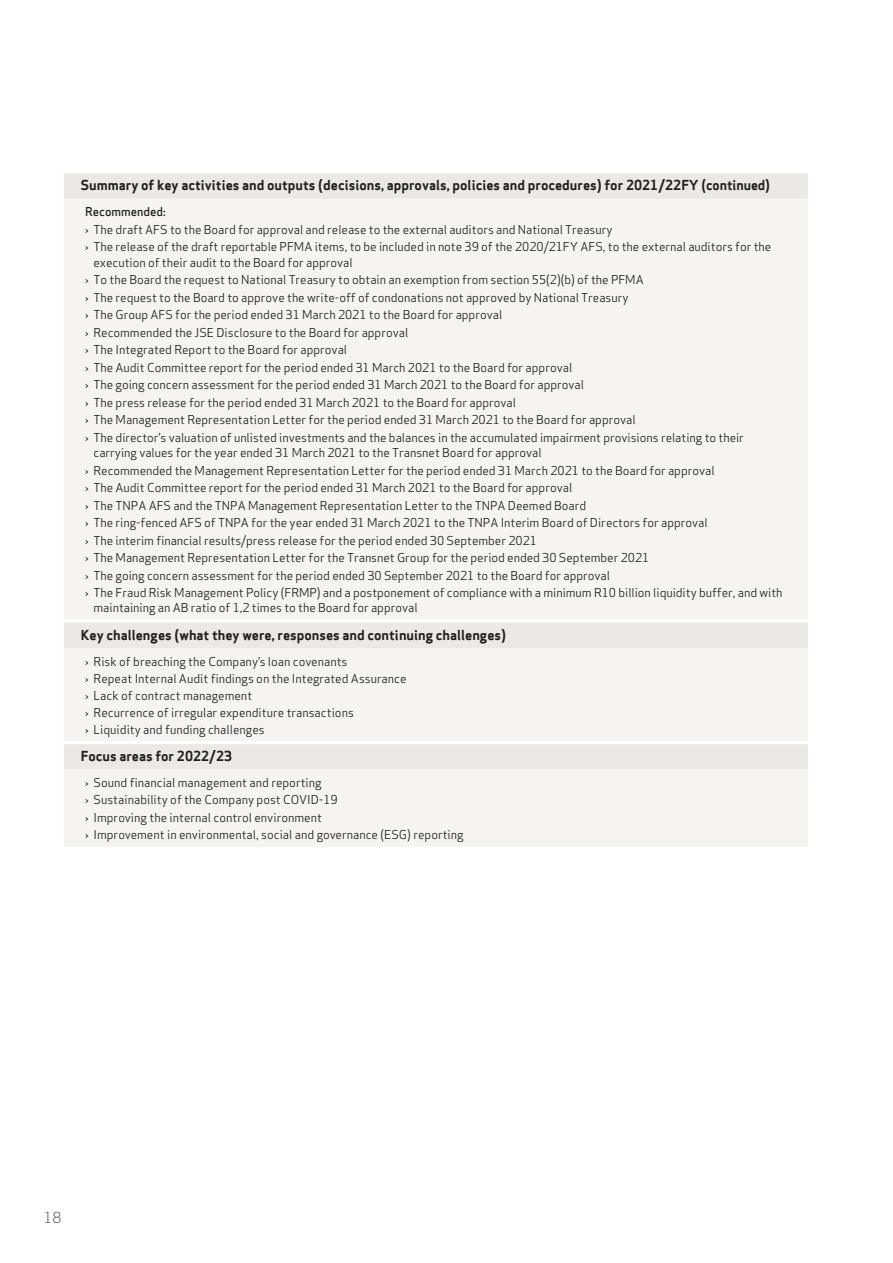
<style>
.page{position:relative;width:893px;height:1263px;background:#fff}
.page>*{position:absolute;margin:0;border:0;box-sizing:border-box;transform-origin:0 0}
.t1{font:15px "Apex Sans";color:#76787b}
.Table_subhead{font:700 13.5px "Apex Sans";color:#231f20}
.t2{font:12px/15.3px "Apex Sans";letter-spacing:-.005em;color:#231f20}
._2021___body_copy{font:500 12px "Apex Sans";color:#231f20}
</style>
<div class="page">
<div style="left:64px;top:173px;width:744px;height:26px;background:#ebe9e5"></div>
<svg style="left:64px;top:199px;width:744px;height:648px;fill:#f5f4f2"></svg>
<hr style="left:64px;top:619px;width:372px;height:3px;background:#fff">
<hr style="left:436px;top:619px;width:186px;height:3px;background:#fff">
<hr style="left:622px;top:619px;width:186px;height:3px;background:#fff">
<hr style="left:64px;top:741px;width:372px;height:3px;background:#fff">
<hr style="left:436px;top:741px;width:186px;height:3px;background:#fff">
<hr style="left:622px;top:741px;width:186px;height:3px;background:#fff">
<p class="Table_subhead" style="left:81px;top:176px;width:691px">Summary of key activities and outputs (decisions, approvals, policies and procedures) for 2021/22FY (continued)</p>
<p class="_2021___body_copy" style="left:85px;top:201px;width:82px">Recommended:</p>
<p class="t2" style="left:85px;top:221px;width:529px">› The draft AFS to the Board for approval and release to the external auditors and National Treasury</p>
<p class="t2" style="left:94px;top:238px;width:679px;text-indent:-9px">› The release of the draft reportable PFMA items, to be included in note 39 of the 2020/21FY AFS, to the external auditors for the execution of their audit to the Board for approval</p>
<p class="t2" style="left:85px;top:271px;width:560px">› To the Board the request to National Treasury to obtain an exemption from section 55(2)(b) of the PFMA</p>
<p class="t2" style="left:85px;top:288px;width:545px">› The request to the Board to approve the write-off of condonations not approved by National Treasury</p>
<p class="t2" style="left:85px;top:306px;width:419px">› The Group AFS for the period ended 31 March 2021 to the Board for approval</p>
<p class="t2" style="left:85px;top:323px;width:325px">› Recommended the JSE Disclosure to the Board for approval</p>
<p class="t2" style="left:85px;top:341px;width:264px">› The Integrated Report to the Board for approval</p>
<p class="t2" style="left:85px;top:358px;width:489px">› The Audit Committee report for the period ended 31 March 2021 to the Board for approval</p>
<p class="t2" style="left:85px;top:376px;width:501px">› The going concern assessment for the period ended 31 March 2021 to the Board for approval</p>
<p class="t2" style="left:85px;top:393px;width:432px">› The press release for the period ended 31 March 2021 to the Board for approval</p>
<p class="t2" style="left:85px;top:411px;width:552px">› The Management Representation Letter for the period ended 31 March 2021 to the Board for approval</p>
<p class="t2" style="left:94px;top:428px;width:652px;text-indent:-9px">› The director’s valuation of unlisted investments and the balances in the accumulated impairment provisions relating to their carrying values for the year ended 31 March 2021 to the Transnet Board for approval</p>
<p class="t2" style="left:85px;top:461px;width:631px">› Recommended the Management Representation Letter for the period ended 31 March 2021 to the Board for approval</p>
<p class="t2" style="left:85px;top:479px;width:489px">› The Audit Committee report for the period ended 31 March 2021 to the Board for approval</p>
<p class="t2" style="left:85px;top:496px;width:503px">› The TNPA AFS and the TNPA Management Representation Letter to the TNPA Deemed Board</p>
<p class="t2" style="left:85px;top:514px;width:624px">› The ring-fenced AFS of TNPA for the year ended 31 March 2021 to the TNPA Interim Board of Directors for approval</p>
<p class="t2" style="left:85px;top:531px;width:453px">› The interim financial results/press release for the period ended 30 September 2021</p>
<p class="t2" style="left:85px;top:549px;width:566px">› The Management Representation Letter for the Transnet Group for the period ended 30 September 2021</p>
<p class="t2" style="left:85px;top:566px;width:527px">› The going concern assessment for the period ended 30 September 2021 to the Board for approval</p>
<p class="t2" style="left:94px;top:584px;width:691px;text-indent:-9px">› The Fraud Risk Management Policy (FRMP) and a postponement of compliance with a minimum R10 billion liquidity buffer, and with maintaining an AB ratio of 1,2 times to the Board for approval</p>
<p class="Table_subhead" style="left:81px;top:626px;width:427px">Key challenges (what they were, responses and continuing challenges)</p>
<p class="t2" style="left:85px;top:652px;width:264px">› Risk of breaching the Company’s loan covenants</p>
<p class="t2" style="left:85px;top:669px;width:323px">› Repeat Internal Audit findings on the Integrated Assurance</p>
<p class="t2" style="left:85px;top:687px;width:169px">› Lack of contract management</p>
<p class="t2" style="left:85px;top:704px;width:270px">› Recurrence of irregular expenditure transactions</p>
<p class="t2" style="left:85px;top:721px;width:181px">› Liquidity and funding challenges</p>
<p class="Table_subhead" style="left:81px;top:747px;width:153px">Focus areas for 2022/23</p>
<p class="t2" style="left:85px;top:774px;width:238px">› Sound financial management and reporting</p>
<p class="t2" style="left:85px;top:791px;width:254px">› Sustainability of the Company post COVID-19</p>
<p class="t2" style="left:85px;top:808px;width:238px">› Improving the internal control environment</p>
<p class="t2" style="left:85px;top:825px;width:380px">› Improvement in environmental, social and governance (ESG) reporting</p>
<p class="t1" style="left:44px;top:1205px;width:19px">18</p>
</div>
